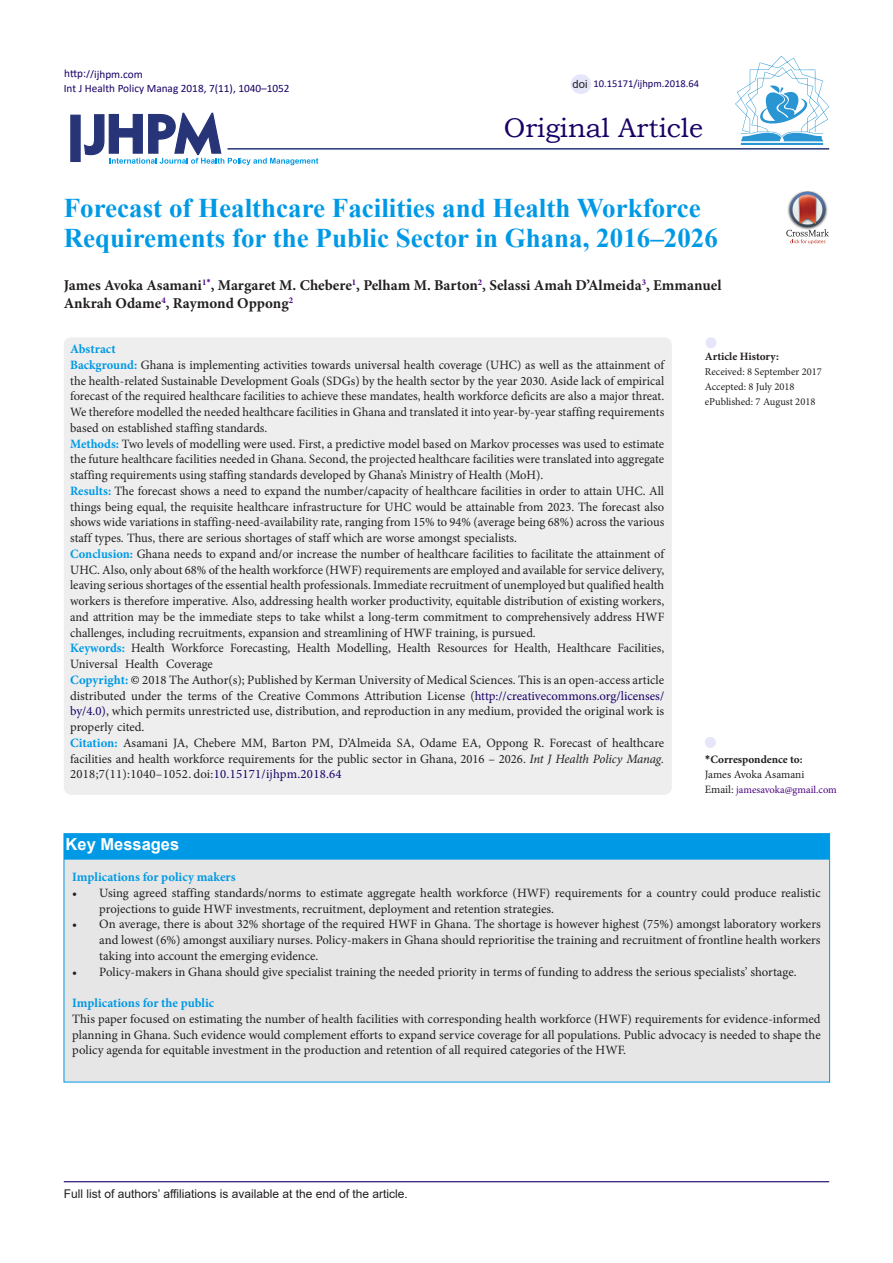
<style>
.page{position:relative;width:893px;height:1263px;background:#fff}
.page>*{position:absolute;margin:0;border:0;box-sizing:border-box;transform-origin:0 0}
.Default{font:700 27px/30px "Times New Roman";color:#0099e5}
.t1{font:27px "Bookman Old Style";color:#190066}
.t2{font:700 16.5px "Arial";color:#fff}
.Default-2{font:700 15px/18px "Minion Pro";color:#231f20}
.Default-3{font:12.75px/15.8px "Minion Pro";color:#231f20;text-align:justify}
.Default-4{font:700 12.75px "Minion Pro";color:#0099e5}
.t3{font:12px "Arial";color:#231f20}
.t4{font:11.25px "Calibri";color:#190066}
.t5{font:700 11.25px "Minion Pro";color:#231f20}
.t6{font:11.25px "Minion Pro";letter-spacing:-.005em;color:#231f20}
.t7{font:11.25px "Arial";color:#231f20}
.t8{font:10.5px "Minion Pro";color:#231f20}
.t9{font:10.5px "Minion Pro";letter-spacing:-.005em;color:#4b0082}
.t10{font:10.5px "Calibri";color:#190066}
.s1{font-weight:700;color:#0099e5}
.s2{color:#000}
.s3{color:#190066}
.s4{font-style:italic}
.s5{font-family:"Calibri"}
.s6{font-size:11.25px;color:#231f20}
</style>
<div class="page">
<svg style="left:84px;top:112px;width:234px;height:53px"></svg>
<div style="left:70px;top:115px;width:11px;height:47px;background:#273578;border:1px solid #273578"></div>
<hr style="left:227px;top:148px;width:602px;height:2px;background:#273578">
<div style="left:64px;top:337px;width:608px;height:458px;background:#eee;border-radius:8px"></div>
<div style="left:705px;top:737px;width:11px;height:11px;background:#e6e6fa;border-radius:50%"></div>
<div style="left:705px;top:337px;width:11px;height:11px;background:#e6e6fa;border-radius:50%"></div>
<hr style="left:64px;top:1181px;width:765px;height:1px;background:#190066">
<hr style="left:741px;top:143px;width:82px;height:2px;background:#2995d2">
<svg style="left:735px;top:56px;width:94px;height:85px"></svg>
<div style="left:571px;top:74px;width:20px;height:20px;background:#e6e6fa;border-radius:50%"></div>
<img style="left:801px;top:191px;width:13px;height:1px">
<svg style="left:786px;top:192px;width:43px;height:52px"></svg>
<div style="left:64px;top:833px;width:766px;height:249px;background:#e6e6e6;border:1px solid #0099e5"></div>
<div style="left:64px;top:834px;width:766px;height:26px;background:#0099e5;border:2px solid #0099e5"></div>
<p class="t4" style="left:64px;top:66px;width:80px">http://ijhpm.com</p>
<p class="t4" style="left:64px;top:81px;width:227px">Int J Health Policy Manag 2018, 7(11), 1040–1052</p>
<p class="t7" style="left:573px;top:76px;width:17px">doi</p>
<p class="t10" style="left:593px;top:76px;width:107px">10.15171/ijhpm.2018.64</p>
<p class="t1" style="left:504px;top:110px;width:201px">Original Article</p>
<p class="Default" style="left:64px;top:192px;width:655px">Forecast of Healthcare Facilities and Health Workforce<br>Requirements for the Public Sector in Ghana, 2016–2026</p>
<p class="Default-2" style="left:64px;top:276px;width:659px">James Avoka Asamani<sup>1</sup><sup>*</sup>, Margaret M. Chebere<sup>1</sup>, Pelham M. Barton<sup>2</sup>, Selassi Amah D’Almeida<sup>3</sup>, Emmanuel<br>Ankrah Odame<sup>4</sup>, Raymond Oppong<sup>2</sup></p>
<p class="Default-4" style="left:70px;top:340px;width:47px">Abstract</p>
<p class="Default-3" style="left:70px;top:357px;width:596px"><span class="s1">Background:</span> Ghana is implementing activities towards universal health coverage (UHC) as well as the attainment of the health-related Sustainable Development Goals (SDGs) by the health sector by the year 2030. Aside lack of empirical forecast of the required healthcare facilities to achieve these mandates, health workforce deficits are also a major threat.<br>We therefore modelled the needed healthcare facilities in Ghana and translated it into year-by-year staffing requirements based on established staffing standards.</p>
<p class="Default-3" style="left:70px;top:436px;width:596px"><span class="s1">Methods:</span> Two levels of modelling were used. First, a predictive model based on Markov processes was used to estimate the future healthcare facilities needed in Ghana. Second, the projected healthcare facilities were translated into aggregate staffing requirements using staffing standards developed by Ghana’s Ministry of Health (MoH).</p>
<p class="Default-3" style="left:70px;top:483px;width:596px"><span class="s1">Results:</span> The forecast shows a need to expand the number/capacity of healthcare facilities in order to attain UHC. All things being equal, the requisite healthcare infrastructure for UHC would be attainable from 2023. The forecast also shows wide variations in staffing-need-availability rate, ranging from 15% to 94% (average being 68%) across the various staff types. Thus, there are serious shortages of staff which are worse amongst specialists.</p>
<p class="Default-3" style="left:70px;top:546px;width:596px"><span class="s1">Conclusion:</span> Ghana needs to expand and/or increase the number of healthcare facilities to facilitate the attainment of UHC. Also, only about 68% of the health workforce (HWF) requirements are employed and available for service delivery, leaving serious shortages of the essential health professionals. Immediate recruitment of unemployed but qualified health workers is therefore imperative. Also, addressing health worker productivity, equitable distribution of existing workers, and attrition may be the immediate steps to take whilst a long-term commitment to comprehensively address HWF challenges, including recruitments, expansion and streamlining of HWF training, is pursued.</p>
<p class="Default-3" style="left:70px;top:640px;width:596px"><span class="s1">Keywords:</span> Health Workforce Forecasting, Health Modelling, Health Resources for Health, Healthcare Facilities,<br>Universal Health Coverage</p>
<p class="Default-3" style="left:70px;top:672px;width:596px"><span class="s1">Copyright:</span> <span class="s2">©</span> 2018 The Author(s); Published by Kerman University of Medical Sciences. This is an open-access article distributed under the terms of the Creative Commons Attribution License (<span class="s3">http://creativecommons.org/licenses/ by/4.0)</span>, which permits unrestricted use, distribution, and reproduction in any medium, provided the original work is properly cited.</p>
<p class="Default-3" style="left:70px;top:735px;width:596px"><span class="s1">Citation:</span> Asamani JA, Chebere MM, Barton PM, D’Almeida SA, Odame EA, Oppong R. Forecast of healthcare facilities and health workforce requirements for the public sector in Ghana, 2016 – 2026. <span class="s4">Int J Health Policy Manag.<br></span>2018;7(11):1040–1052. doi:<span class="s3">10.15171/ijhpm.2018.64</span></p>
<p class="t5" style="left:705px;top:349px;width:76px">Article History:</p>
<p class="t8" style="left:705px;top:365px;width:119px">Received: 8 September 2017</p>
<p class="t8" style="left:705px;top:380px;width:91px">Accepted: 8 July 2018</p>
<p class="t8" style="left:705px;top:395px;width:112px">ePublished: 7 August 2018</p>
<p class="t5" style="left:705px;top:751px;width:99px"><span class="s5">*</span>Correspondence to:</p>
<p class="t6" style="left:705px;top:767px;width:101px">James Avoka Asamani</p>
<p class="t9" style="left:705px;top:782px;width:133px"><span class="s6">Email:</span> jamesavoka@gmail.com</p>
<p class="t2" style="left:66px;top:833px;width:115px">Key Messages</p>
<p class="Default-4" style="left:72px;top:868px;width:165px">Implications for policy makers</p>
<p class="Default-3" style="left:99px;top:885px;width:723px;text-indent:-27px">• Using agreed staffing standards/norms to estimate aggregate health workforce (HWF) requirements for a country could produce realistic projections to guide HWF investments, recruitment, deployment and retention strategies.</p>
<p class="Default-3" style="left:99px;top:916px;width:723px;text-indent:-27px">• On average, there is about 32% shortage of the required HWF in Ghana. The shortage is however highest (75%) amongst laboratory workers and lowest (6%) amongst auxiliary nurses. Policy-makers in Ghana should reprioritise the training and recruitment of frontline health workers taking into account the emerging evidence.</p>
<p class="Default-3" style="left:72px;top:964px;width:726px">• Policy-makers in Ghana should give specialist training the needed priority in terms of funding to address the serious specialists’ shortage.</p>
<p class="Default-4" style="left:72px;top:994px;width:144px">Implications for the public</p>
<p class="Default-3" style="left:72px;top:1011px;width:750px">This paper focused on estimating the number of health facilities with corresponding health workforce (HWF) requirements for evidence-informed planning in Ghana. Such evidence would complement efforts to expand service coverage for all populations. Public advocacy is needed to shape the policy agenda for equitable investment in the production and retention of all required categories of the HWF.</p>
<p class="t3" style="left:64px;top:1185px;width:346px">Full list of authors’ affiliations is available at the end of the article.</p>
</div>
